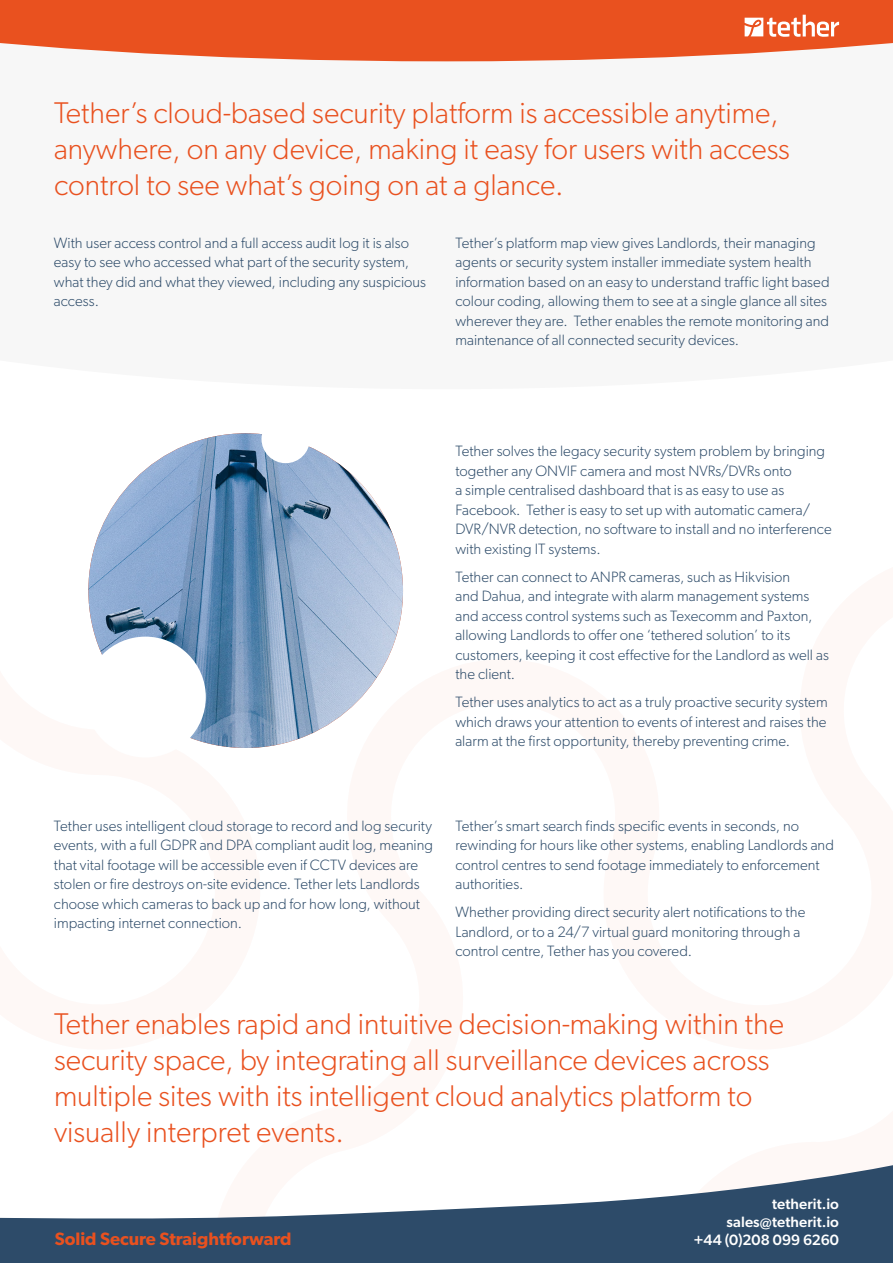
<style>
.page{position:relative;width:893px;height:1263px;background:#fff}
.page>*{position:absolute;margin:0;border:0;box-sizing:border-box;transform-origin:0 0}
.Titles{font:300 30px/36px "Gibson";color:#e9511f}
.t1{font:600 18px "Gibson";color:#e9511f}
.Body_copy__H{font:300 15px/19.5px "Gibson";letter-spacing:.005em;color:#2d4b69}
.bidy{font:500 15px/18px "Gibson";letter-spacing:.005em;color:#fff;text-align:right}
</style>
<div class="page">
<svg style="left:0;top:0;width:893px;height:61px;background:#ea6033"></svg>
<svg style="left:745px;top:15px;width:94px;height:22px"></svg>
<svg style="left:0;top:1165px;width:893px;height:98px;fill:#2d4b69"></svg>
<img style="left:88px;top:433px;width:315px;height:315px;border-radius:157px">
<div style="left:85px;top:637px;width:121px;height:120px;background:#fff;border-radius:50%"></div>
<div style="left:261px;top:415px;width:49px;height:48px;background:#fff;border-radius:50%"></div>
<p class="Titles" style="left:54px;top:94px;width:737px">Tether’s cloud-based security platform is accessible anytime, anywhere, on any device, making it easy for users with access control to see what’s going on at a glance.</p>
<p class="Body_copy__H" style="left:54px;top:232px;width:374px">With user access control and a full access audit log it is also easy to see who accessed what part of the security system, what they did and what they viewed, including any suspicious access.</p>
<p class="Body_copy__H" style="left:455px;top:232px;width:376px">Tether’s platform map view gives Landlords, their managing agents or security system installer immediate system health information based on an easy to understand traffic light based colour coding, allowing them to see at a single glance all sites wherever they are. Tether enables the remote monitoring and maintenance of all connected security devices.</p>
<p class="Body_copy__H" style="left:455px;top:441px;width:378px">Tether solves the legacy security system problem by bringing together any ONVIF camera and most NVRs/DVRs onto<br>a simple centralised dashboard that is as easy to use as Facebook. Tether is easy to set up with automatic camera/ DVR/NVR detection, no software to install and no interference with existing IT systems.</p>
<p class="Body_copy__H" style="left:455px;top:567px;width:375px">Tether can connect to ANPR cameras, such as Hikvision<br>and Dahua, and integrate with alarm management systems and access control systems such as Texecomm and Paxton, allowing Landlords to offer one ‘tethered solution’ to its customers, keeping it cost effective for the Landlord as well as the client.</p>
<p class="Body_copy__H" style="left:455px;top:692px;width:374px;text-align:justify">Tether uses analytics to act as a truly proactive security system which draws your attention to events of interest and raises the alarm at the first opportunity, thereby preventing crime.</p>
<p class="Body_copy__H" style="left:54px;top:816px;width:381px">Tether uses intelligent cloud storage to record and log security events, with a full GDPR and DPA compliant audit log, meaning that vital footage will be accessible even if CCTV devices are stolen or fire destroys on-site evidence. Tether lets Landlords choose which cameras to back up and for how long, without impacting internet connection.</p>
<p class="Body_copy__H" style="left:455px;top:816px;width:380px">Tether’s smart search finds specific events in seconds, no rewinding for hours like other systems, enabling Landlords and control centres to send footage immediately to enforcement authorities.</p>
<p class="Body_copy__H" style="left:455px;top:902px;width:351px">Whether providing direct security alert notifications to the<br>Landlord, or to a 24/7 virtual guard monitoring through a control centre, Tether has you covered.</p>
<p class="Titles" style="left:54px;top:1005px;width:732px">Tether enables rapid and intuitive decision-making within the security space, by integrating all surveillance devices across multiple sites with its intelligent cloud analytics platform to visually interpret events.</p>
<p class="t1" style="left:55px;top:1228px;width:238px">Solid Secure Straightforward</p>
<p class="bidy" style="left:727px;top:1195px;width:114px">tetherit.io sales@tetherit.io</p>
<p class="bidy" style="left:693px;top:1231px;width:147px">+44 (0)208 099 6260</p>
</div>
